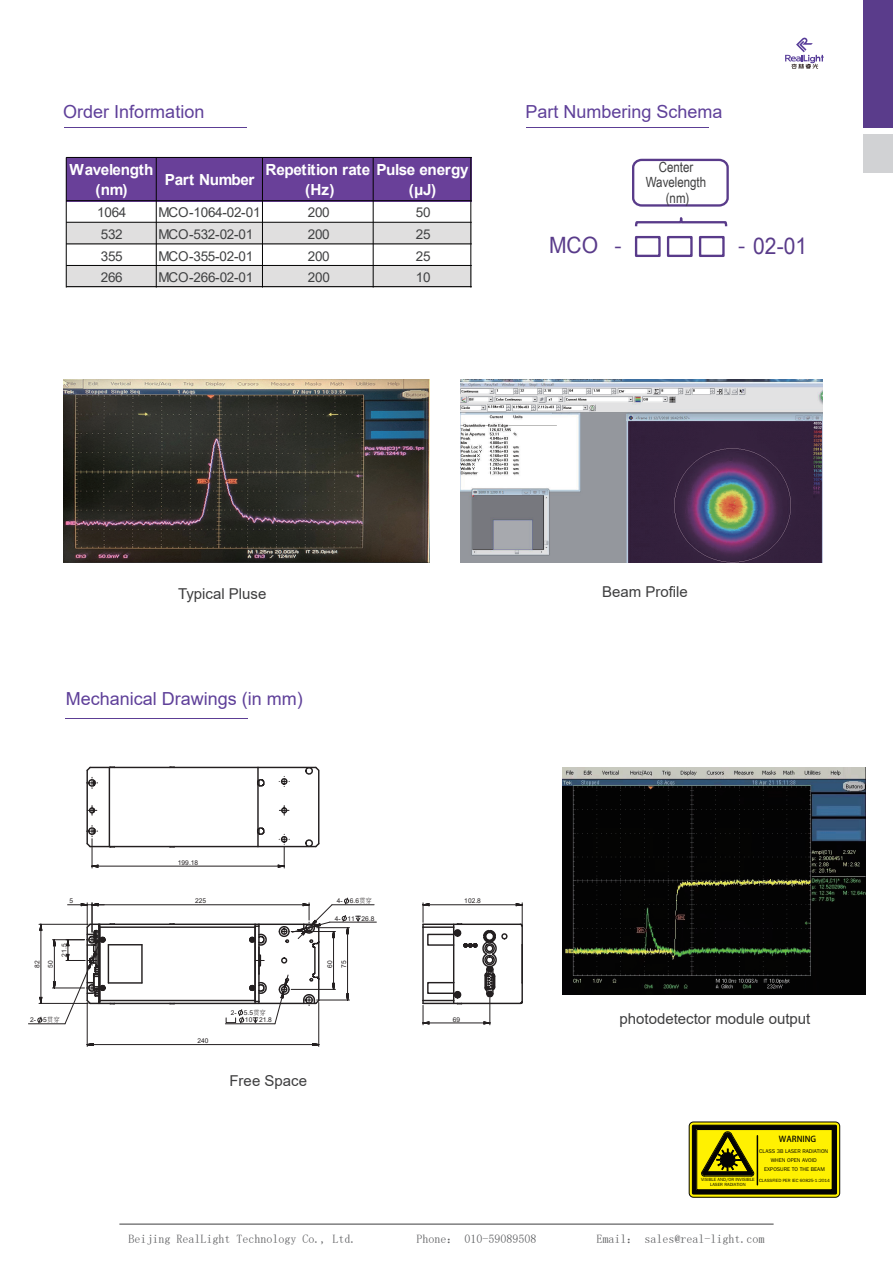
<style>
.page{position:relative;width:893px;height:1263px;background:#fff}
.page>*{position:absolute;margin:0;border:0;box-sizing:border-box;transform-origin:0 0}
.t1{font:22.5px "Arial Narrow";color:#593b8a;scale:1.14 1}
.t2{font:18px "Arial";color:#5f4099}
.t3{font:700 15.3px/19.8px "Arial";letter-spacing:-.02em;color:#fff;text-align:center}
.t4{font:15px "Arial";color:#3e3e3f}
.t5{font:14.1px/15.5px "Arial Narrow";color:#3e3e3f;text-align:center}
.t6{font:13.5px "Arial";letter-spacing:-.02em;color:#404142}
.t7{font:12px "Sim Sun";color:#57585a}
.t8{font:8.25px "Noto Sans Hans Bold G Bpc EUC H";color:#030303}
.t9{font:6.6px "Arial";color:#231f20}
.t10{font:6.6px "N Sim Sun";color:#231f20}
.t11{font:5.4px/9.1px "Wen Quan Yi Zen Hei";color:#030303;text-align:center}
.t12{font:4.5px/5.4px "Wen Quan Yi Zen Hei";color:#030303;text-align:center}
.s1{font-family:"FZLTZHK GBK1 0 G Bpc EUC H";font-size:18.3px}
.s2{font-family:"N Sim Sun"}
.s3{font-family:"Arial"}
</style>
<div class="page">
<div style="left:864px;top:0;width:29px;height:128px;background:#5a3c8b"></div>
<div style="left:864px;top:135px;width:29px;height:38px;background:#d1d2d4"></div>
<hr style="left:65px;top:718px;width:182px;height:1px;background:#5c3e94">
<hr style="left:526px;top:127px;width:182px;height:1px;background:#5c3e94">
<hr style="left:64px;top:127px;width:182px;height:1px;background:#5c3e94">
<div style="left:632px;top:159px;width:97px;height:48px;border:2px solid #593b8a;border-radius:8px"></div>
<svg style="left:634px;top:217px;width:94px;height:10px"></svg>
<div style="left:635px;top:236px;width:26px;height:21px;border:2px solid #593b8a"></div>
<div style="left:667px;top:236px;width:26px;height:21px;border:2px solid #593b8a"></div>
<div style="left:699px;top:236px;width:26px;height:21px;border:2px solid #593b8a"></div>
<img style="left:63px;top:380px;width:367px;height:182px">
<img style="left:461px;top:380px;width:361px;height:182px">
<hr style="left:258px;top:767px;width:58px;height:1px;background:#231f20">
<hr style="left:257px;top:784px;width:2px;height:46px;background:#231f20">
<hr style="left:258px;top:846px;width:58px;height:1px;background:#231f20">
<svg style="left:304px;top:766px;width:16px;height:82px"></svg>
<hr style="left:86px;top:770px;width:2px;height:74px;background:#231f20">
<hr style="left:109px;top:767px;width:1px;height:79px;background:#231f20">
<hr style="left:109px;top:767px;width:149px;height:1px;background:#231f20">
<svg style="left:256px;top:768px;width:9px;height:21px"></svg>
<hr style="left:109px;top:846px;width:149px;height:1px;background:#231f20">
<hr style="left:108px;top:944px;width:34px;height:1px;background:#231f20">
<hr style="left:141px;top:945px;width:2px;height:38px;background:#231f20">
<hr style="left:108px;top:982px;width:34px;height:2px;background:#231f20">
<hr style="left:100px;top:926px;width:155px;height:2px;background:#231f20">
<hr style="left:100px;top:1000px;width:155px;height:1px;background:#231f20">
<hr style="left:100px;top:1003px;width:155px;height:1px;background:#231f20">
<hr style="left:100px;top:923px;width:155px;height:2px;background:#231f20">
<hr style="left:259px;top:1003px;width:45px;height:1px;background:#231f20">
<hr style="left:259px;top:923px;width:45px;height:2px;background:#231f20">
<svg style="left:422px;top:902px;width:101px;height:124px"></svg>
<svg style="left:279px;top:805px;width:10px;height:10px"></svg>
<svg style="left:86px;top:766px;width:29px;height:23px"></svg>
<svg style="left:87px;top:805px;width:10px;height:10px"></svg>
<svg style="left:279px;top:776px;width:11px;height:11px"></svg>
<hr style="left:92px;top:866px;width:192px;height:1px;background:#231f20">
<svg style="left:86px;top:825px;width:29px;height:44px"></svg>
<svg style="left:256px;top:825px;width:34px;height:44px"></svg>
<hr style="left:330px;top:922px;width:46px;height:1px;background:#231f20">
<hr style="left:92px;top:904px;width:217px;height:1px;background:#231f20">
<hr style="left:52px;top:987px;width:32px;height:1px;background:#231f20">
<hr style="left:52px;top:939px;width:32px;height:1px;background:#231f20">
<hr style="left:41px;top:924px;width:1px;height:79px;background:#231f20">
<hr style="left:39px;top:1003px;width:49px;height:1px;background:#231f20">
<hr style="left:39px;top:924px;width:49px;height:1px;background:#231f20">
<hr style="left:28px;top:1023px;width:37px;height:1px;background:#231f20">
<svg style="left:37px;top:1016px;width:6px;height:8px"></svg>
<hr style="left:87px;top:1044px;width:232px;height:1px;background:#231f20">
<hr style="left:318px;top:1002px;width:1px;height:44px;background:#231f20">
<hr style="left:87px;top:1002px;width:1px;height:44px;background:#231f20">
<hr style="left:225px;top:1023px;width:50px;height:1px;background:#231f20">
<div style="left:226px;top:1017px;width:10px;height:6px;border:1px solid #231f20"></div>
<hr style="left:332px;top:904px;width:42px;height:1px;background:#231f20">
<svg style="left:238px;top:923px;width:30px;height:101px"></svg>
<svg style="left:52px;top:939px;width:6px;height:50px"></svg>
<svg style="left:38px;top:981px;width:6px;height:23px"></svg>
<svg style="left:38px;top:923px;width:6px;height:23px"></svg>
<svg style="left:64px;top:902px;width:51px;height:123px"></svg>
<svg style="left:301px;top:1041px;width:19px;height:6px"></svg>
<svg style="left:86px;top:1040px;width:23px;height:7px"></svg>
<svg style="left:274px;top:897px;width:87px;height:128px"></svg>
<svg style="left:689px;top:1122px;width:151px;height:75px;background:#b1a701"></svg>
<img style="left:562px;top:768px;width:303px;height:227px">
<div style="left:66px;top:157px;width:91px;height:44px;background:#694099"></div>
<div style="left:156px;top:157px;width:107px;height:44px;background:#694099"></div>
<div style="left:262px;top:157px;width:112px;height:44px;background:#694099"></div>
<div style="left:373px;top:157px;width:99px;height:44px;background:#694099"></div>
<div style="left:66px;top:222px;width:91px;height:22px;background:#e0dfdf"></div>
<div style="left:156px;top:222px;width:107px;height:22px;background:#e0dfdf"></div>
<div style="left:262px;top:222px;width:112px;height:22px;background:#e0dfdf"></div>
<div style="left:373px;top:222px;width:99px;height:22px;background:#e0dfdf"></div>
<div style="left:66px;top:265px;width:91px;height:22px;background:#e0dfdf"></div>
<div style="left:156px;top:265px;width:107px;height:22px;background:#e0dfdf"></div>
<div style="left:262px;top:265px;width:112px;height:22px;background:#e0dfdf"></div>
<div style="left:373px;top:265px;width:99px;height:22px;background:#e0dfdf"></div>
<hr style="left:66px;top:157px;width:406px;height:1px;background:#030303">
<hr style="left:66px;top:200px;width:406px;height:1px;background:#030303">
<hr style="left:66px;top:222px;width:406px;height:1px;background:#030303">
<hr style="left:66px;top:243px;width:406px;height:1px;background:#030303">
<hr style="left:66px;top:265px;width:406px;height:1px;background:#030303">
<hr style="left:66px;top:286px;width:406px;height:1px;background:#030303">
<hr style="left:66px;top:157px;width:1px;height:130px;background:#030303">
<hr style="left:156px;top:157px;width:1px;height:130px;background:#030303">
<hr style="left:262px;top:157px;width:1px;height:130px;background:#030303">
<hr style="left:373px;top:157px;width:1px;height:130px;background:#030303">
<hr style="left:470px;top:157px;width:1px;height:130px;background:#030303">
<svg style="left:785px;top:38px;width:39px;height:31px"></svg>
<hr style="left:119px;top:1224px;width:655px;height:1px;background:#3e3e3f">
<h2 class="t2" style="left:63px;top:99px;width:143px">Order Information</h2>
<h2 class="t2" style="left:525px;top:99px;width:199px">Part Numbering Schema</h2>
<p class="t3" style="left:69px;top:160px;width:86px">Wavelength (nm)</p>
<p class="t3" style="left:165px;top:170px;width:91px">Part Number</p>
<p class="t3" style="left:305px;top:160px;width:165px;text-align:left;text-indent:-40px">Repetition rate Pulse energy (Hz)</p>
<p class="t3" style="left:409px;top:180px;width:29px">(μJ)</p>
<p class="t6" style="left:97px;top:203px;width:31px">1064</p>
<p class="t6" style="left:158px;top:203px;width:103px">MCO-1064-02-01</p>
<p class="t6" style="left:308px;top:203px;width:23px">200</p>
<p class="t6" style="left:416px;top:203px;width:16px">50</p>
<p class="t6" style="left:101px;top:225px;width:23px">532</p>
<p class="t6" style="left:158px;top:225px;width:96px">MCO-532-02-01</p>
<p class="t6" style="left:308px;top:225px;width:23px">200</p>
<p class="t6" style="left:416px;top:225px;width:16px">25</p>
<p class="t6" style="left:101px;top:246px;width:23px">355</p>
<p class="t6" style="left:158px;top:246px;width:96px">MCO-355-02-01</p>
<p class="t6" style="left:308px;top:246px;width:23px">200</p>
<p class="t6" style="left:416px;top:246px;width:16px">25</p>
<p class="t6" style="left:101px;top:268px;width:23px">266</p>
<p class="t6" style="left:158px;top:268px;width:96px">MCO-266-02-01</p>
<p class="t6" style="left:308px;top:268px;width:23px">200</p>
<p class="t6" style="left:416px;top:268px;width:16px">10</p>
<p class="t5" style="left:646px;top:159px;width:62px">Center<br>Wavelength (nm)</p>
<h1 class="t1" style="left:549px;top:228px;width:65px">MCO <span class="s1">-</span></h1>
<h1 class="t1" style="left:738px;top:229px;width:62px"><span class="s1">-</span> 02-01</h1>
<p class="t4" style="left:178px;top:583px;width:90px">Typical Pluse</p>
<p class="t4" style="left:602px;top:581px;width:87px">Beam Profile</p>
<h2 class="t2" style="left:66px;top:687px;width:239px">Mechanical Drawings (in mm)</h2>
<p class="t9" style="left:178px;top:858px;width:22px">199.18</p>
<p class="t9" style="left:69px;top:896px;width:5px">5</p>
<p class="t9" style="left:195px;top:896px;width:13px">225</p>
<p class="t9" style="left:350px;top:896px;width:24px">6.6<span class="s2">贯穿</span></p>
<p class="t9" style="left:337px;top:896px;width:7px">4-</p>
<p class="t9" style="left:464px;top:896px;width:18px">102.8</p>
<p class="t9" style="left:33px;top:967px;width:9px;rotate:-90deg">82</p>
<p class="t9" style="left:46px;top:967px;width:9px;rotate:-90deg">50</p>
<p class="t9" style="left:60px;top:956px;width:14px;rotate:-90deg">21.5</p>
<p class="t9" style="left:335px;top:914px;width:41px">4- 11 26.8</p>
<p class="t9" style="left:339px;top:967px;width:9px;rotate:-90deg">75</p>
<p class="t9" style="left:325px;top:967px;width:9px;rotate:-90deg">60</p>
<p class="t10" style="left:43px;top:1017px;width:18px"><span class="s3">5</span>贯穿</p>
<p class="t9" style="left:30px;top:1015px;width:7px">2-</p>
<p class="t9" style="left:231px;top:1008px;width:37px">2- 5.5<span class="s2">贯穿</span></p>
<p class="t9" style="left:245px;top:1015px;width:28px">10 21.8</p>
<p class="t9" style="left:453px;top:1015px;width:9px">69</p>
<p class="t4" style="left:619px;top:1009px;width:192px">photodetector module output</p>
<p class="t9" style="left:197px;top:1036px;width:13px">240</p>
<p class="t4" style="left:229px;top:1070px;width:79px">Free Space</p>
<p class="t8" style="left:779px;top:1134px;width:39px">WARNING</p>
<p class="t11" style="left:759px;top:1147px;width:70px">CLASS 3B LASER RADIATION<br>WHEN OPEN AVOID<br>EXPOSURE TO THE BEAM</p>
<p class="t12" style="left:701px;top:1176px;width:55px">VISIBLE AND/OR INVISIBLE<br>LASER RADIATION</p>
<p class="t12" style="left:759px;top:1177px;width:72px">CLASSFIED PER IEC 60825-1:2014</p>
<p class="t7" style="left:128px;top:1232px;width:229px">Beijing RealLight Technology Co., Ltd.</p>
<p class="t7" style="left:416px;top:1232px;width:121px">Phone： 010-59089508</p>
<p class="t7" style="left:596px;top:1232px;width:169px">Email： sales@real-light.com</p>
</div>
